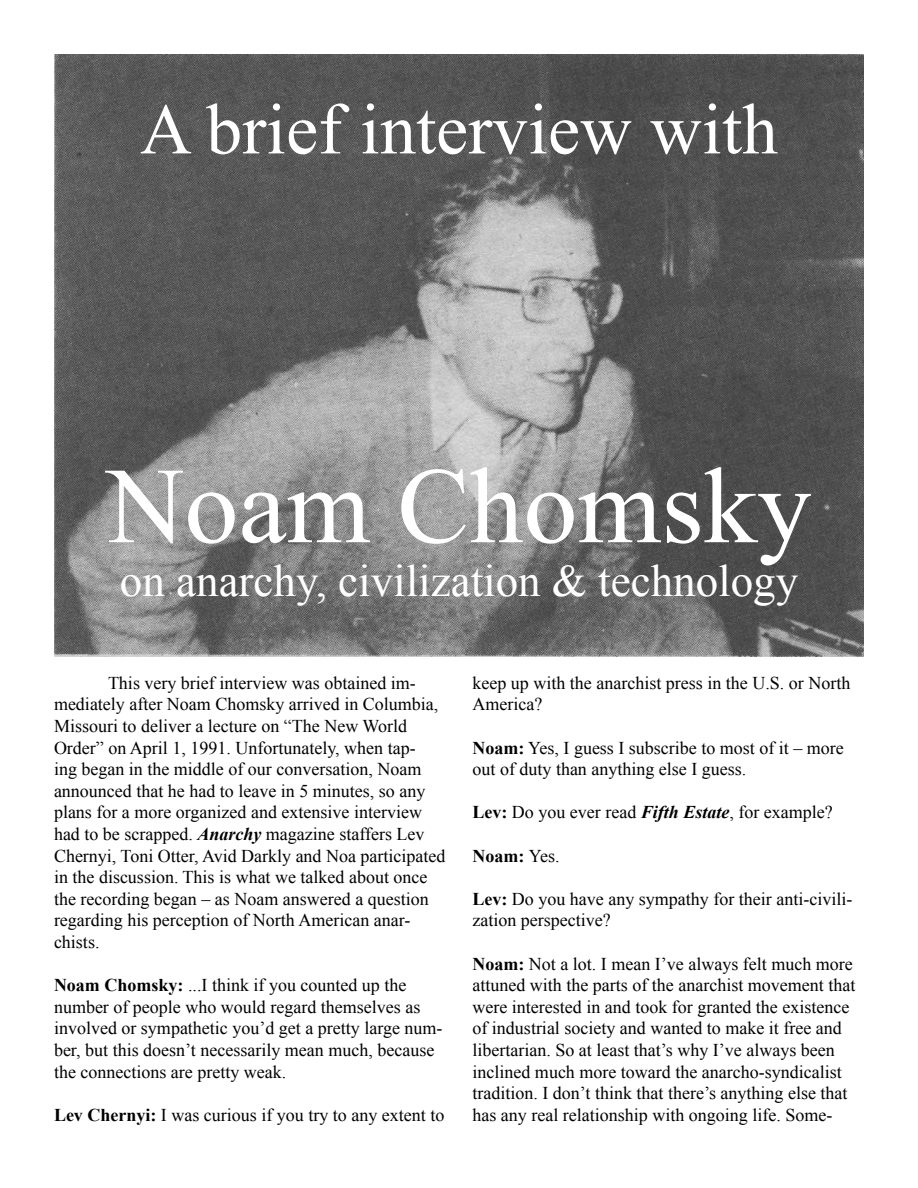
<style>
.page{position:relative;width:918px;height:1188px;background:#fff}
.page>*{position:absolute;margin:0;border:0;box-sizing:border-box;transform-origin:0 0}
.t1{font:108px "Times New Roman";color:#fff}
.t2{font:72px "Times New Roman";color:#fff}
.t3{font:45px "Times New Roman";color:#fff}
.t4{font:18px/21.6px "Times New Roman";color:#000}
.t5{font:700 18px "Times New Roman";color:#000}
.s1{font-weight:700;font-style:italic}
.s2{font-weight:700}
.s3{font-weight:400}
</style>
<div class="page">
<img style="left:54px;top:54px;width:810px;height:602px">
<h2 class="t2" style="left:140px;top:81px;width:639px">A brief interview with</h2>
<h1 class="t1" style="left:106px;top:433px;width:707px">Noam Chomsky</h1>
<h3 class="t3" style="left:120px;top:551px;width:680px">on anarchy, civilization &amp; technology</h3>
<p class="t4" style="left:54px;top:672px;width:393px;text-indent:54px">This very brief interview was obtained im&shy;mediately after Noam Chomsky arrived in Columbia, Missouri to deliver a lecture on “The New World Order” on April 1, 1991. Unfortunately, when tap-<br>ing began in the middle of our conversation, Noam announced that he had to leave in 5 minutes, so any plans for a more organized and extensive interview had to be scrapped. <span class="s1">Anarchy</span> magazine staffers Lev Chernyi, Toni Otter, Avid Darkly and Noa participated in the discussion. This is what we talked about once the recording began – as Noam answered a question regarding his perception of North American anar&shy;chists.</p>
<p class="t4" style="left:54px;top:974px;width:390px"><span class="s2">Noam Chomsky:</span> ...I think if you counted up the number of people who would regard themselves as involved or sympathetic you’d get a pretty large num&shy;ber, but this doesn’t necessarily mean much, because the connections are pretty weak.</p>
<p class="t4" style="left:54px;top:1104px;width:392px"><span class="s2">Lev Chernyi:</span> I was curious if you try to any extent to</p>
<p class="t4" style="left:472px;top:672px;width:379px">keep up with the anarchist press in the U.S. or North<br>America?</p>
<p class="t4" style="left:472px;top:736px;width:373px"><span class="s2">Noam:</span> Yes, I guess I subscribe to most of it – more out of duty than anything else I guess.</p>
<p class="t4" style="left:472px;top:801px;width:362px"><span class="s2">Lev:</span> Do you ever read <span class="s1">Fifth Estate</span>, for example?</p>
<p class="t5" style="left:473px;top:843px;width:89px">Noam: <span class="s3">Yes.</span></p>
<p class="t4" style="left:473px;top:888px;width:381px"><span class="s2">Lev:</span> Do you have any sympathy for their anti-civili&shy;zation perspective?</p>
<p class="t4" style="left:473px;top:952px;width:384px"><span class="s2">Noam:</span> Not a lot. I mean I’ve always felt much more attuned with the parts of the anarchist movement that were interested in and took for granted the existence of industrial society and wanted to make it free and libertarian. So at least that’s why I’ve always been inclined much more toward the anarcho-syndicalist tradition. I don’t think that there’s anything else that has any real relationship with ongoing life. Some-</p>
</div>
